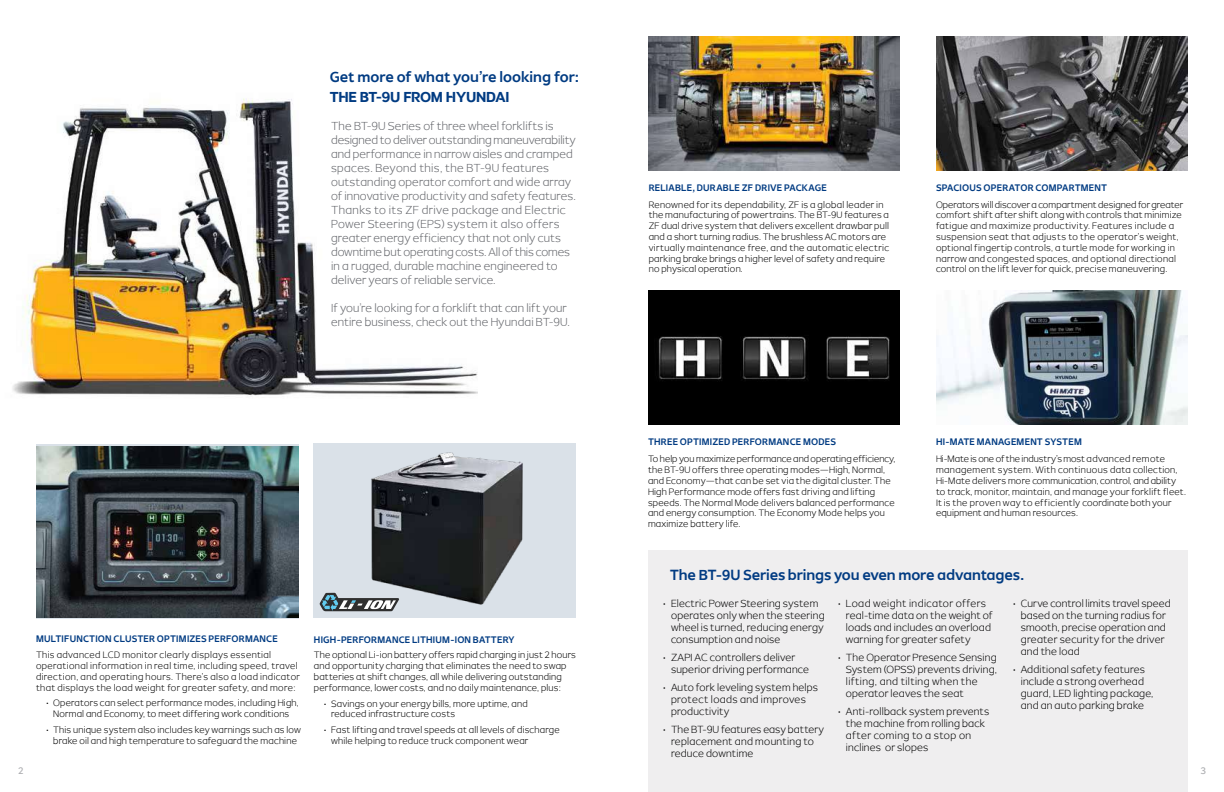
<style>
.page{position:relative;width:1224px;height:792px;background:#fff}
.page>*{position:absolute;margin:0;border:0;box-sizing:border-box;transform-origin:0 0}
.t1{font:700 14px "Pyeong Chang 2018";letter-spacing:-.015em;color:#013b82}
.t2{font:700 14px "HD Hyundai Logo OTF";letter-spacing:-.015em;color:#013b82}
.t3{font:100 11.2px/14px "Pyeong Chang 2018";letter-spacing:.005em;color:#63656a}
.t4{font:100 10px/12px "Pyeong Chang 2018";letter-spacing:.01em;color:#000}
.t5{font:100 9px/10.8px "Pyeong Chang 2018";letter-spacing:.015em;color:#000}
.t6{font:100 9px/11px "Pyeong Chang 2018";letter-spacing:.035em;color:#000}
.t7{font:700 9px "Pyeong Chang 2018";letter-spacing:.025em;color:#013b82}
.t8{font:9px "Pyeong Chang 2018";color:#adaeb1}
</style>
<div class="page">
<img style="left:12px;top:98px;width:466px;height:298px">
<img style="left:36px;top:446px;width:263px;height:171px">
<div style="left:313px;top:444px;width:263px;height:174px;background:#dae1e8"></div>
<img style="left:358px;top:452px;width:165px;height:160px">
<div style="left:648px;top:550px;width:540px;height:242px;background:#efeeef"></div>
<img style="left:648px;top:36px;width:252px;height:134px">
<img style="left:936px;top:290px;width:252px;height:135px">
<img style="left:936px;top:36px;width:252px;height:134px">
<svg style="left:320px;top:593px;width:79px;height:18px"></svg>
<img style="left:648px;top:290px;width:252px;height:135px">
<h1 class="t1" style="left:330px;top:69px;width:251px">Get more of what you’re looking for:</h1>
<h1 class="t2" style="left:330px;top:91px;width:181px">THE BT-9U FROM HYUNDAI</h1>
<p class="t3" style="left:331px;top:119px;width:246px">The BT-9U Series of three wheel forklifts is designed to deliver outstanding maneuverability and performance in narrow aisles and cramped spaces. Beyond this, the BT-9U features outstanding operator comfort and wide array of innovative productivity and safety features.<br>Thanks to its ZF drive package and Electric Power Steering (EPS) system it also offers greater energy efficiency that not only cuts downtime but operating costs. All of this comes in a rugged, durable machine engineered to deliver years of reliable service.</p>
<p class="t3" style="left:331px;top:301px;width:240px">If you’re looking for a forklift that can lift your entire business, check out the Hyundai BT-9U.</p>
<p class="t7" style="left:36px;top:634px;width:243px">MULTIFUNCTION CLUSTER OPTIMIZES PERFORMANCE</p>
<p class="t6" style="left:36px;top:650px;width:265px">This advanced LCD monitor clearly displays essential operational information in real time, including speed, travel direction, and operating hours. There’s also a load indicator that displays the load weight for greater safety, and more:</p>
<p class="t5" style="left:45px;top:698px;width:255px;text-align:center">• Operators can select performance modes, including High,<br>Normal and Economy, to meet differing work conditions</p>
<p class="t5" style="left:45px;top:725px;width:258px;text-align:center">• This unique system also includes key warnings such as low brake oil and high temperature to safeguard the machine</p>
<p class="t7" style="left:314px;top:634px;width:202px">HIGH-PERFORMANCE LITHIUM-ION BATTERY</p>
<p class="t5" style="left:314px;top:650px;width:264px">The optional Li-ion battery offers rapid charging in just 2 hours and opportunity charging that eliminates the need to swap batteries at shift changes, all while delivering outstanding performance, lower costs, and no daily maintenance, plus:</p>
<p class="t5" style="left:331px;top:698px;width:198px;text-indent:-8px">• Savings on your energy bills, more uptime, and reduced infrastructure costs</p>
<p class="t5" style="left:331px;top:725px;width:230px;text-indent:-8px">• Fast lifting and travel speeds at all levels of discharge while helping to reduce truck component wear</p>
<p class="t7" style="left:649px;top:183px;width:180px">RELIABLE, DURABLE ZF DRIVE PACKAGE</p>
<p class="t5" style="left:649px;top:199px;width:242px">Renowned for its dependability, ZF is a global leader in the manufacturing of powertrains. The BT-9U features a ZF dual drive system that delivers excellent drawbar pull and a short turning radius. The brushless AC motors are virtually maintenance free, and the automatic electric parking brake brings a higher level of safety and require no physical operation.</p>
<p class="t7" style="left:936px;top:183px;width:173px">SPACIOUS OPERATOR COMPARTMENT</p>
<p class="t5" style="left:936px;top:199px;width:249px">Operators will discover a compartment designed for greater comfort shift after shift along with controls that minimize fatigue and maximize productivity. Features include a suspension seat that adjusts to the operator’s weight, optional fingertip controls, a turtle mode for working in narrow and congested spaces, and optional directional control on the lift lever for quick, precise maneuvering.</p>
<p class="t7" style="left:936px;top:437px;width:147px">HI-MATE MANAGEMENT SYSTEM</p>
<p class="t5" style="left:936px;top:454px;width:252px">Hi-Mate is one of the industry’s most advanced remote management system. With continuous data collection, Hi-Mate delivers more communication, control, and ability to track, monitor, maintain, and manage your forklift fleet.<br>It is the proven way to efficiently coordinate both your equipment and human resources.</p>
<p class="t7" style="left:648px;top:437px;width:190px">THREE OPTIMIZED PERFORMANCE MODES</p>
<p class="t5" style="left:648px;top:454px;width:249px">To help you maximize performance and operating efficiency, the BT-9U offers three operating modes—High, Normal, and Economy—that can be set via the digital cluster. The High Performance mode offers fast driving and lifting speeds. The Normal Mode delivers balanced performance and energy consumption. The Economy Mode helps you maximize battery life.</p>
<h1 class="t1" style="left:670px;top:567px;width:356px">The BT-9U Series brings you even more advantages.</h1>
<p class="t4" style="left:671px;top:598px;width:155px;text-indent:-9px">• Electric Power Steering system operates only when the steering wheel is turned, reducing energy consumption and noise</p>
<p class="t4" style="left:671px;top:652px;width:140px;text-indent:-9px">• ZAPI AC controllers deliver superior driving performance</p>
<p class="t4" style="left:671px;top:682px;width:149px;text-indent:-9px">• Auto fork leveling system helps protect loads and improves productivity</p>
<p class="t4" style="left:671px;top:724px;width:155px;text-indent:-9px">• The BT-9U features easy battery replacement and mounting to reduce downtime</p>
<p class="t4" style="left:846px;top:598px;width:148px;text-indent:-9px">• Load weight indicator offers real-time data on the weight of loads and includes an overload warning for greater safety</p>
<p class="t4" style="left:846px;top:652px;width:153px;text-indent:-9px">• The Operator Presence Sensing<br>System (OPSS) prevents driving, lifting, and tilting when the operator leaves the seat</p>
<p class="t4" style="left:846px;top:706px;width:145px;text-indent:-9px">• Anti-rollback system prevents the machine from rolling back after coming to a stop on inclines or slopes</p>
<p class="t4" style="left:1021px;top:598px;width:151px;text-indent:-9px">• Curve control limits travel speed based on the turning radius for smooth, precise operation and greater security for the driver and the load</p>
<p class="t4" style="left:1021px;top:664px;width:134px;text-indent:-9px">• Additional safety features include a strong overhead guard, LED lighting package, and an auto parking brake</p>
<p class="t8" style="left:18px;top:766px;width:7px">2</p>
<p class="t8" style="left:1200px;top:766px;width:7px">3</p>
</div>
